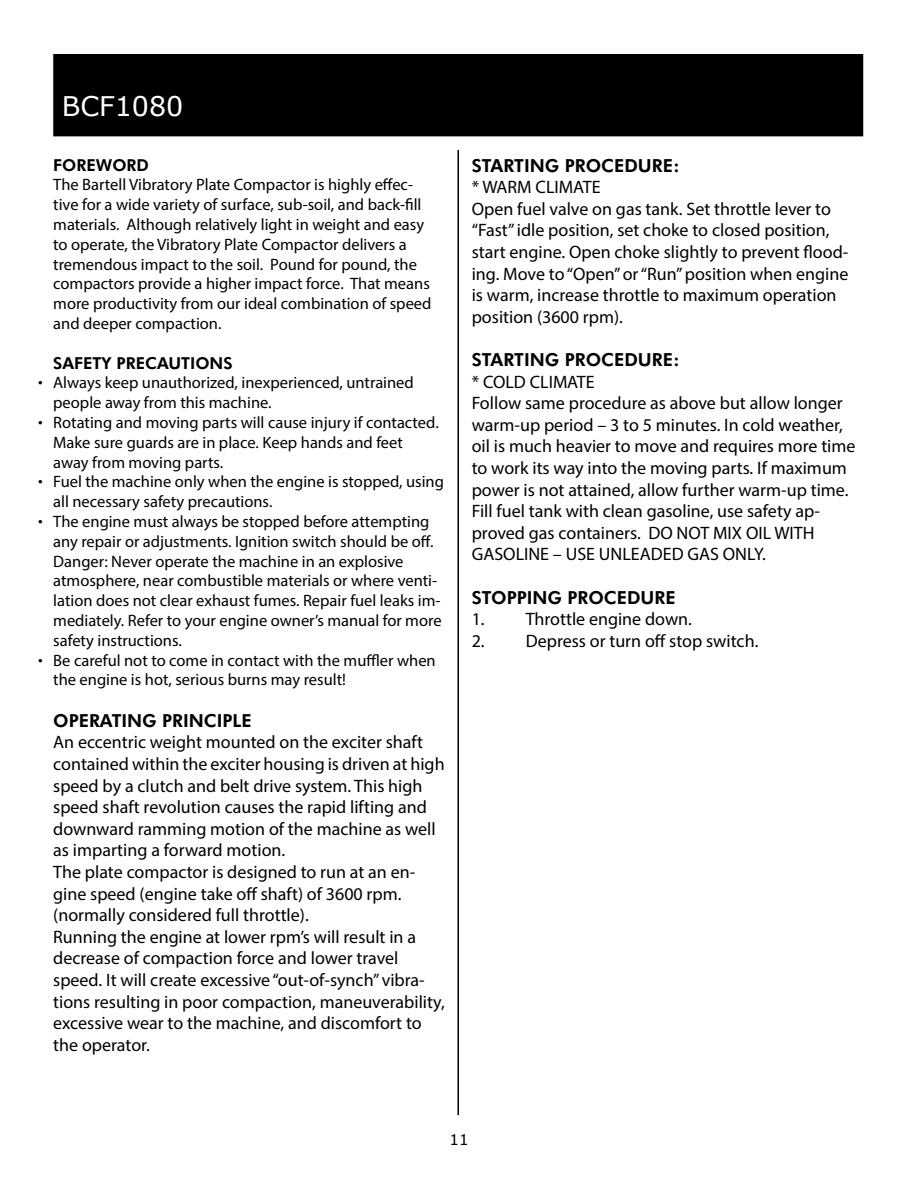
<style>
.page{position:relative;width:918px;height:1188px;background:#fff}
.page>*{position:absolute;margin:0;border:0;box-sizing:border-box;transform-origin:0 0}
.t1{font:27px "Verdana";color:#fff}
.t2{font:18px/21.6px "Myriad Pro";color:#000}
.t3{font:800 18px "Futura BT";color:#000}
.t4{font:16.5px/19.8px "Myriad Pro";color:#000}
.t5{font:800 16.5px "Futura BT";color:#000}
.t6{font:15px "Verdana";color:#000}
</style>
<div class="page">
<div style="left:54px;top:55px;width:808px;height:81px;background:#000"></div>
<div style="left:53px;top:54px;width:810px;height:82px;border:2px solid #000"></div>
<hr style="left:458px;top:150px;width:1px;height:965px;background:#000">
<h1 class="t1" style="left:62px;top:88px;width:123px">BCF1080</h1>
<p class="t4" style="left:38px;top:372px;width:6px">•</p>
<p class="t4" style="left:38px;top:411px;width:6px">•</p>
<p class="t4" style="left:38px;top:471px;width:6px">•</p>
<p class="t4" style="left:38px;top:510px;width:6px">•</p>
<p class="t4" style="left:38px;top:649px;width:6px">•</p>
<p class="t5" style="left:53px;top:155px;width:97px">FOREWORD</p>
<p class="t4" style="left:53px;top:175px;width:380px">The Bartell Vibratory Plate Compactor is highly effec&shy;tive for a wide variety of surface, sub-soil, and back-fill materials. Although relatively light in weight and easy to operate, the Vibratory Plate Compactor delivers a tremendous impact to the soil. Pound for pound, the compactors provide a higher impact force. That means more productivity from our ideal combination of speed and deeper compaction.</p>
<p class="t5" style="left:53px;top:353px;width:181px">SAFETY PRECAUTIONS</p>
<p class="t4" style="left:53px;top:373px;width:392px">Always keep unauthorized, inexperienced, untrained people away from this machine.<br>Rotating and moving parts will cause injury if contacted.<br>Make sure guards are in place. Keep hands and feet<br>away from moving parts.<br>Fuel the machine only when the engine is stopped, using all necessary safety precautions.<br>The engine must always be stopped before attempting any repair or adjustments. Ignition switch should be off.<br>Danger: Never operate the machine in an explosive atmosphere, near combustible materials or where venti&shy;lation does not clear exhaust fumes. Repair fuel leaks im&shy;mediately. Refer to your engine owner’s manual for more safety instructions.<br>Be careful not to come in contact with the muffler when the engine is hot, serious burns may result!</p>
<p class="t3" style="left:53px;top:709px;width:200px">OPERATING PRINCIPLE</p>
<p class="t2" style="left:53px;top:731px;width:393px">An eccentric weight mounted on the exciter shaft contained within the exciter housing is driven at high speed by a clutch and belt drive system. This high speed shaft revolution causes the rapid lifting and downward ramming motion of the machine as well as imparting a forward motion.<br>The plate compactor is designed to run at an en&shy;gine speed (engine take off shaft) of 3600 rpm. (normally considered full throttle).<br>Running the engine at lower rpm’s will result in a decrease of compaction force and lower travel speed. It will create excessive “out-of-synch” vibra&shy;tions resulting in poor compaction, maneuverability, excessive wear to the machine, and discomfort to the operator.</p>
<p class="t3" style="left:472px;top:154px;width:209px">STARTING PROCEDURE:</p>
<p class="t2" style="left:472px;top:176px;width:378px">* WARM CLIMATE<br>Open fuel valve on gas tank. Set throttle lever to “Fast” idle position, set choke to closed position, start engine. Open choke slightly to prevent flood&shy;ing. Move to “Open” or “Run” position when engine is warm, increase throttle to maximum operation position (3600 rpm).</p>
<p class="t3" style="left:472px;top:349px;width:209px">STARTING PROCEDURE:</p>
<p class="t2" style="left:472px;top:371px;width:385px">* COLD CLIMATE<br>Follow same procedure as above but allow longer warm-up period – 3 to 5 minutes. In cold weather, oil is much heavier to move and requires more time to work its way into the moving parts. If maximum power is not attained, allow further warm-up time.<br>Fill fuel tank with clean gasoline, use safety ap&shy;proved gas containers. DO NOT MIX OIL WITH GASOLINE – USE UNLEADED GAS ONLY.</p>
<p class="t3" style="left:472px;top:586px;width:206px">STOPPING PROCEDURE</p>
<p class="t2" style="left:472px;top:608px;width:222px">1. Throttle engine down.</p>
<p class="t2" style="left:472px;top:630px;width:288px">2. Depress or turn off stop switch.</p>
<p class="t6" style="left:449px;top:1130px;width:21px">11</p>
</div>
